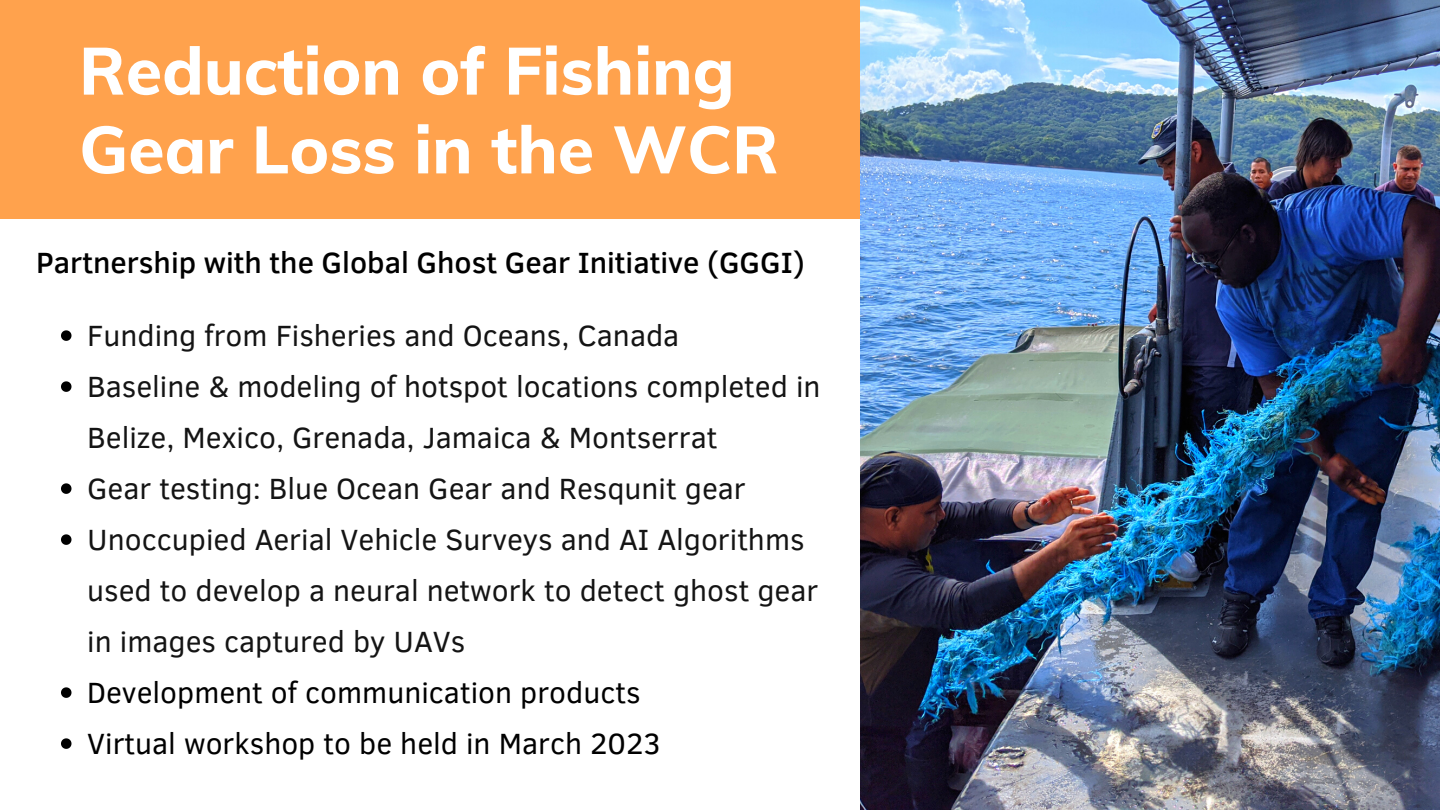
<style>
.page{position:relative;width:1440px;height:810px;background:#fff}
.page>*{position:absolute;margin:0;border:0;box-sizing:border-box;transform-origin:0 0}
.t1{font:800 66px/78.8px "Muli";color:#fff}
.t2{font:30px/51px "Clear Sans";color:#141414}
.t3{font:30px/51px "Clear Sans";color:#000}
.t4{font:500 30px "Clear Sans";color:#000}
</style>
<div class="page">
<div style="left:0;top:0;width:922px;height:219px;background:#ffa24d"></div>
<svg style="left:61px;top:330px;width:10px;height:11px"></svg>
<svg style="left:61px;top:381px;width:10px;height:11px"></svg>
<svg style="left:61px;top:483px;width:10px;height:11px"></svg>
<svg style="left:61px;top:534px;width:10px;height:11px"></svg>
<svg style="left:61px;top:687px;width:10px;height:11px"></svg>
<svg style="left:61px;top:738px;width:10px;height:11px"></svg>
<img style="left:861px;top:0;width:579px;height:810px">
<h1 class="t1" style="left:79px;top:30px;width:701px">Reduction of Fishing<br>Gear Loss in the WCR</h1>
<p class="t4" style="left:36px;top:241px;width:770px">Partnership with the Global Ghost Gear Initiative (GGGI)</p>
<p class="t2" style="left:87px;top:309px;width:735px">Funding from Fisheries and Oceans, Canada<br>Baseline &amp; modeling of hotspot locations completed in Belize, Mexico, Grenada, Jamaica &amp; Montserrat<br>Gear testing: Blue Ocean Gear and Resqunit gear Unoccupied Aerial Vehicle Surveys and AI Algorithms used to develop a neural network to detect ghost gear in images captured by UAVs</p>
<p class="t3" style="left:87px;top:666px;width:575px">Development of communication products<br>Virtual workshop to be held in March 2023</p>
</div>
